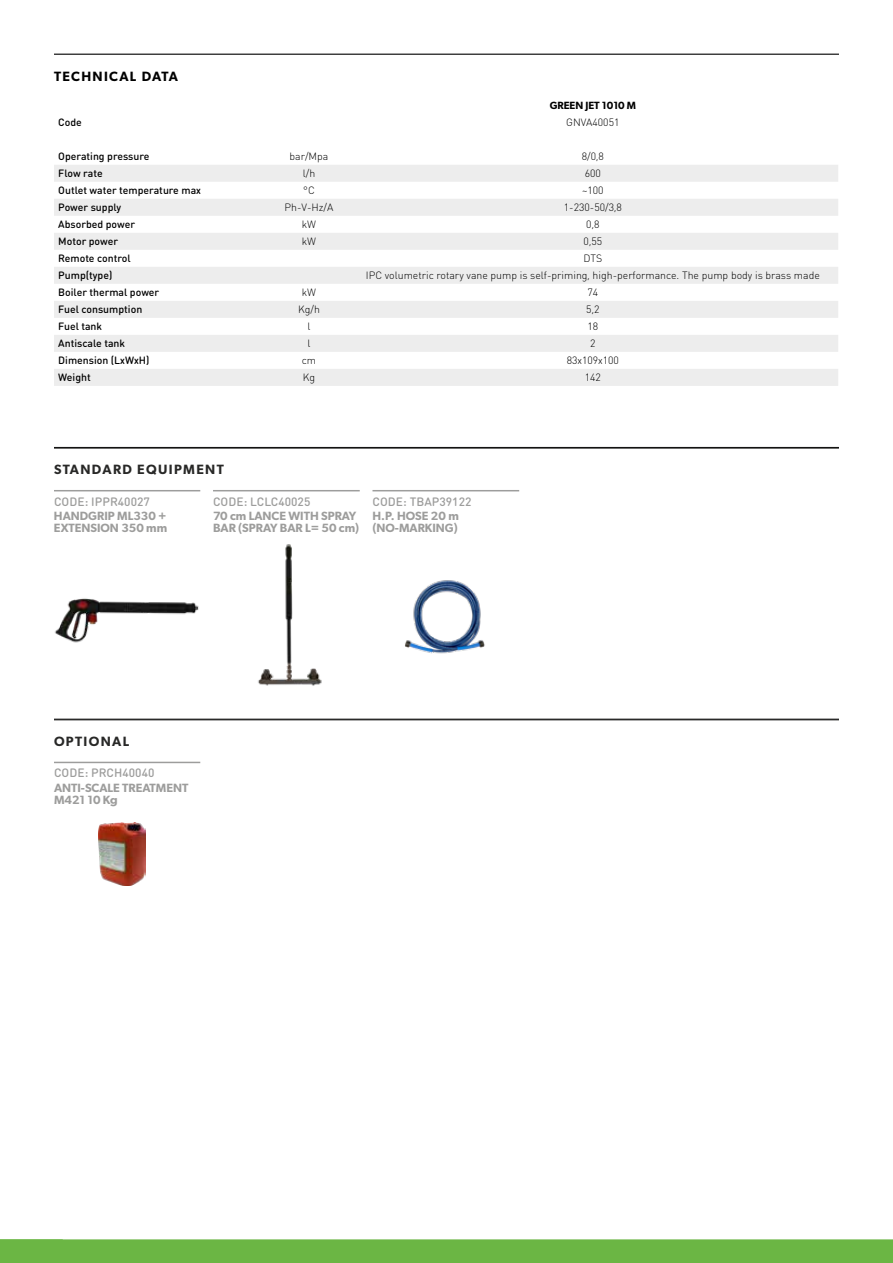
<style>
.page{position:relative;width:893px;height:1263px;background:#fff}
.page>*{position:absolute;margin:0;border:0;box-sizing:border-box;transform-origin:0 0}
.t1{font:600 13.5px "Gibson";letter-spacing:.1em;color:#282827}
.t2{font:600 13.5px "Gibson";letter-spacing:.1em;color:#000}
.t3{font:600 12px/12px "Gibson";color:#9d9d9c}
.t4{font:500 12px "DIN Round Pro";color:#9d9d9c}
.t5{font:500 10.5px "DIN Round Pro";color:#000}
.t6{font:300 10.5px "DIN Round Pro";color:#000}
.t7{font:600 10.5px "Gibson";color:#000}
</style>
<div class="page">
<div style="left:0;top:1239px;width:893px;height:24px;background:#6bb644"></div>
<hr style="left:54px;top:54px;width:785px;height:1px;background:#000">
<hr style="left:54px;top:447px;width:785px;height:2px;background:#282827">
<hr style="left:54px;top:719px;width:785px;height:1px;background:#282827">
<hr style="left:54px;top:490px;width:146px;height:1px;background:#9d9d9c">
<hr style="left:213px;top:490px;width:147px;height:1px;background:#9d9d9c">
<hr style="left:372px;top:490px;width:147px;height:1px;background:#9d9d9c">
<hr style="left:54px;top:762px;width:146px;height:1px;background:#9d9d9c">
<svg style="left:54px;top:165px;width:784px;height:221px;fill:#ededed"></svg>
<img style="left:54px;top:598px;width:145px;height:45px">
<img style="left:405px;top:580px;width:80px;height:74px">
<img style="left:258px;top:544px;width:64px;height:142px">
<img style="left:99px;top:822px;width:47px;height:64px">
<p class="t2" style="left:54px;top:68px;width:126px">TECHNICAL DATA</p>
<p class="t7" style="left:550px;top:100px;width:88px">GREEN JET 1010 M</p>
<p class="t5" style="left:58px;top:115px;width:25px">Code</p>
<p class="t6" style="left:566px;top:116px;width:55px">GNVA40051</p>
<p class="t5" style="left:58px;top:149px;width:93px">Operating pressure</p>
<p class="t6" style="left:290px;top:150px;width:40px">bar/Mpa</p>
<p class="t6" style="left:582px;top:150px;width:24px">8/0,8</p>
<p class="t5" style="left:58px;top:166px;width:46px">Flow rate</p>
<p class="t6" style="left:303px;top:167px;width:14px">l/h</p>
<p class="t6" style="left:585px;top:167px;width:18px">600</p>
<p class="t5" style="left:58px;top:183px;width:144px">Outlet water temperature max</p>
<p class="t6" style="left:303px;top:184px;width:13px">°C</p>
<p class="t6" style="left:582px;top:184px;width:23px">~100</p>
<p class="t5" style="left:58px;top:200px;width:64px">Power supply</p>
<p class="t6" style="left:284px;top:201px;width:50px">Ph-V-Hz/A</p>
<p class="t6" style="left:564px;top:201px;width:60px">1-230-50/3,8</p>
<p class="t5" style="left:58px;top:217px;width:78px">Absorbed power</p>
<p class="t6" style="left:302px;top:218px;width:16px">kW</p>
<p class="t6" style="left:586px;top:218px;width:15px">0,8</p>
<p class="t5" style="left:58px;top:234px;width:61px">Motor power</p>
<p class="t6" style="left:302px;top:235px;width:16px">kW</p>
<p class="t6" style="left:584px;top:235px;width:20px">0,55</p>
<p class="t5" style="left:58px;top:251px;width:74px">Remote control</p>
<p class="t6" style="left:584px;top:252px;width:20px">DTS</p>
<p class="t5" style="left:58px;top:268px;width:56px">Pump(type)</p>
<p class="t6" style="left:366px;top:269px;width:455px">IPC volumetric rotary vane pump is self-priming, high-performance. The pump body is brass made</p>
<p class="t5" style="left:58px;top:285px;width:102px">Boiler thermal power</p>
<p class="t6" style="left:302px;top:286px;width:16px">kW</p>
<p class="t6" style="left:587px;top:286px;width:12px">74</p>
<p class="t5" style="left:58px;top:302px;width:86px">Fuel consumption</p>
<p class="t6" style="left:298px;top:303px;width:23px">Kg/h</p>
<p class="t6" style="left:586px;top:303px;width:15px">5,2</p>
<p class="t5" style="left:58px;top:319px;width:45px">Fuel tank</p>
<p class="t6" style="left:307px;top:320px;width:5px">l</p>
<p class="t6" style="left:587px;top:320px;width:12px">18</p>
<p class="t5" style="left:58px;top:336px;width:68px">Antiscale tank</p>
<p class="t6" style="left:307px;top:337px;width:5px">l</p>
<p class="t6" style="left:590px;top:337px;width:7px">2</p>
<p class="t5" style="left:58px;top:353px;width:93px">Dimension (LxWxH)</p>
<p class="t6" style="left:302px;top:354px;width:16px">cm</p>
<p class="t6" style="left:567px;top:354px;width:54px">83x109x100</p>
<p class="t5" style="left:58px;top:370px;width:34px">Weight</p>
<p class="t6" style="left:303px;top:371px;width:14px">Kg</p>
<p class="t6" style="left:585px;top:371px;width:18px">142</p>
<p class="t1" style="left:54px;top:461px;width:171px">STANDARD EQUIPMENT</p>
<p class="t4" style="left:54px;top:493px;width:97px">CODE: IPPR40027</p>
<p class="t4" style="left:213px;top:493px;width:99px">CODE: LCLC40025</p>
<p class="t4" style="left:372px;top:493px;width:100px">CODE: TBAP39122</p>
<p class="t3" style="left:54px;top:510px;width:115px">HANDGRIP ML330 +<br>EXTENSION 350 mm</p>
<p class="t3" style="left:213px;top:510px;width:148px">70 cm LANCE WITH SPRAY<br>BAR (SPRAY BAR L= 50 cm)</p>
<p class="t3" style="left:372px;top:510px;width:88px">H.P. HOSE 20 m (NO-MARKING)</p>
<p class="t1" style="left:54px;top:733px;width:77px">OPTIONAL</p>
<p class="t4" style="left:54px;top:765px;width:102px">CODE: PRCH40040</p>
<p class="t3" style="left:54px;top:782px;width:136px">ANTI-SCALE TREATMENT<br>M421 10 Kg</p>
</div>
